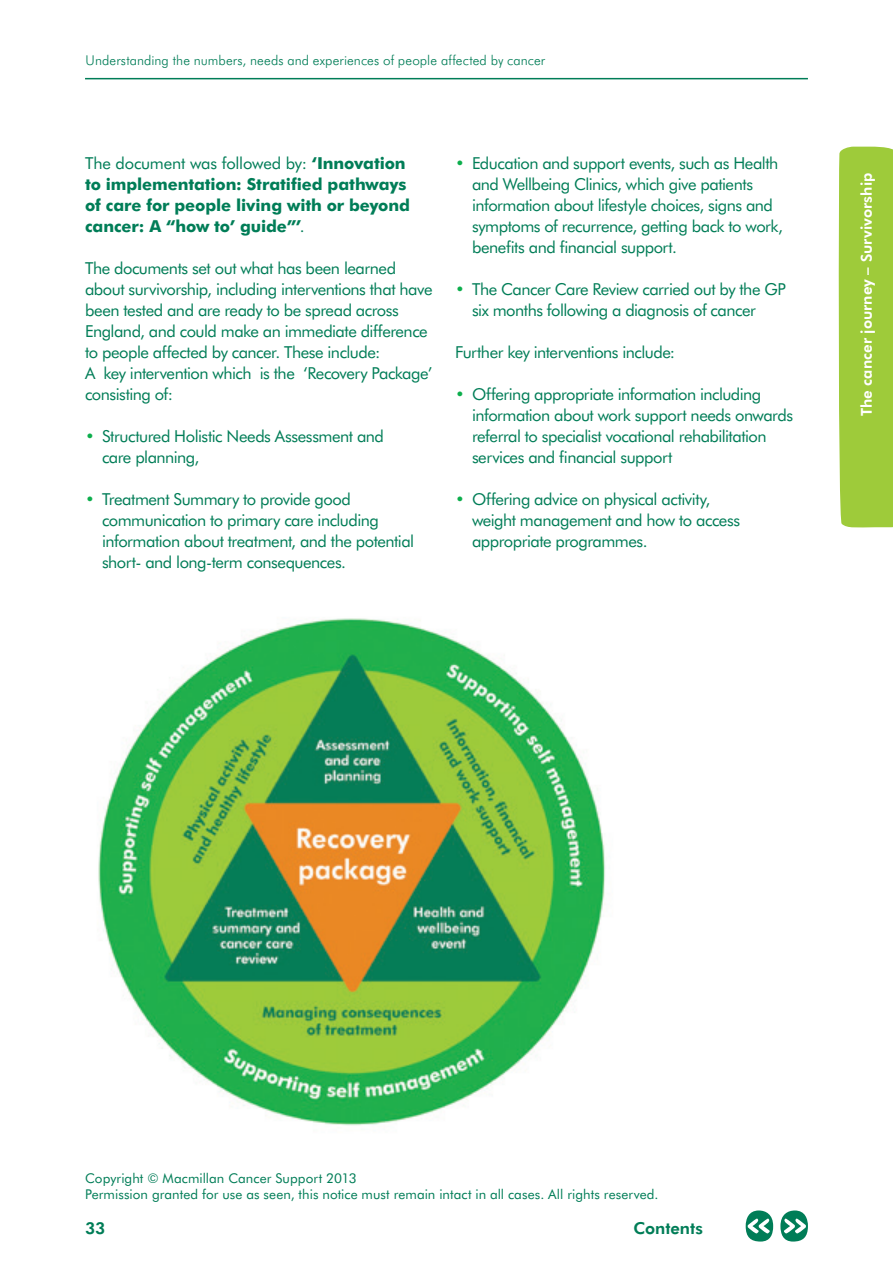
<style>
.page{position:relative;width:893px;height:1263px;background:#fff}
.page>*{position:absolute;margin:0;border:0;box-sizing:border-box;transform-origin:0 0}
.t1{font:16.5px/21px "Futura BT";letter-spacing:-.03em;color:#007d57}
.t2{font:700 16.5px/21px "Futura BT";letter-spacing:-.005em;color:#007d57}
.t3{font:800 16.5px "Futura BT";color:#007d57}
.t4{font:800 15px "Futura BT";letter-spacing:.005em;color:#fff}
.t5{font:13.5px/16.5px "Futura BT";letter-spacing:.005em;color:#007d57}
.t6{font:300 13.5px "Futura BT";letter-spacing:.005em;color:#007d57}
.s1{font-weight:400}
.s2{color:#0cae4c}
</style>
<div class="page">
<hr style="left:85px;top:78px;width:723px;height:1px;background:#007d57">
<svg style="left:838px;top:147px;width:55px;height:381px;background:#a6cf4b"></svg>
<img style="left:98px;top:618px;width:507px;height:508px">
<svg style="left:746px;top:1210px;width:27px;height:31px"></svg>
<svg style="left:780px;top:1210px;width:28px;height:31px"></svg>
<p class="t6" style="left:86px;top:52px;width:461px">Understanding the numbers, needs and experiences of people affected by cancer</p>
<p class="t2" style="left:85px;top:153px;width:326px"><span class="s1">The document was followed by:</span> ‘Innovation to implementation: Stratified pathways of care for people living with or beyond cancer: A “how to’ guide”’<span class="s1">.</span></p>
<p class="t1" style="left:85px;top:258px;width:349px">The documents set out what has been learned about survivorship, including interventions that have been tested and are ready to be spread across England, and could make an immediate difference to people affected by cancer. These include:<br>A key intervention which is the ‘Recovery Package’ consisting of:</p>
<p class="t1" style="left:102px;top:426px;width:283px;text-indent:-17px"><span class="s2">•</span> Structured Holistic Needs Assessment and care planning,</p>
<p class="t1" style="left:102px;top:489px;width:314px;text-indent:-17px"><span class="s2">•</span> Treatment Summary to provide good communication to primary care including information about treatment, and the potential short- and long-term consequences.</p>
<p class="t1" style="left:472px;top:153px;width:313px;text-indent:-17px"><span class="s2">•</span> Education and support events, such as Health and Wellbeing Clinics, which give patients information about lifestyle choices, signs and symptoms of recurrence, getting back to work, benefits and financial support.</p>
<p class="t1" style="left:472px;top:279px;width:315px;text-indent:-17px"><span class="s2">•</span> The Cancer Care Review carried out by the GP six months following a diagnosis of cancer</p>
<p class="t1" style="left:455px;top:342px;width:222px">Further key interventions include:</p>
<p class="t1" style="left:472px;top:384px;width:323px;text-indent:-17px"><span class="s2">•</span> Offering appropriate information including information about work support needs onwards referral to specialist vocational rehabilitation services and financial support</p>
<p class="t1" style="left:472px;top:489px;width:270px;text-indent:-17px"><span class="s2">•</span> Offering advice on physical activity, weight management and how to access appropriate programmes.</p>
<p class="t4" style="left:857px;top:416px;width:245px;rotate:-90deg">The cancer journey – Survivorship</p>
<p class="t5" style="left:85px;top:1169px;width:575px">Copyright © Macmillan Cancer Support 2013<br>Permission granted for use as seen, this notice must remain intact in all cases. All rights reserved.</p>
<p class="t3" style="left:85px;top:1218px;width:22px">33</p>
<p class="t3" style="left:633px;top:1218px;width:71px">Contents</p>
</div>
